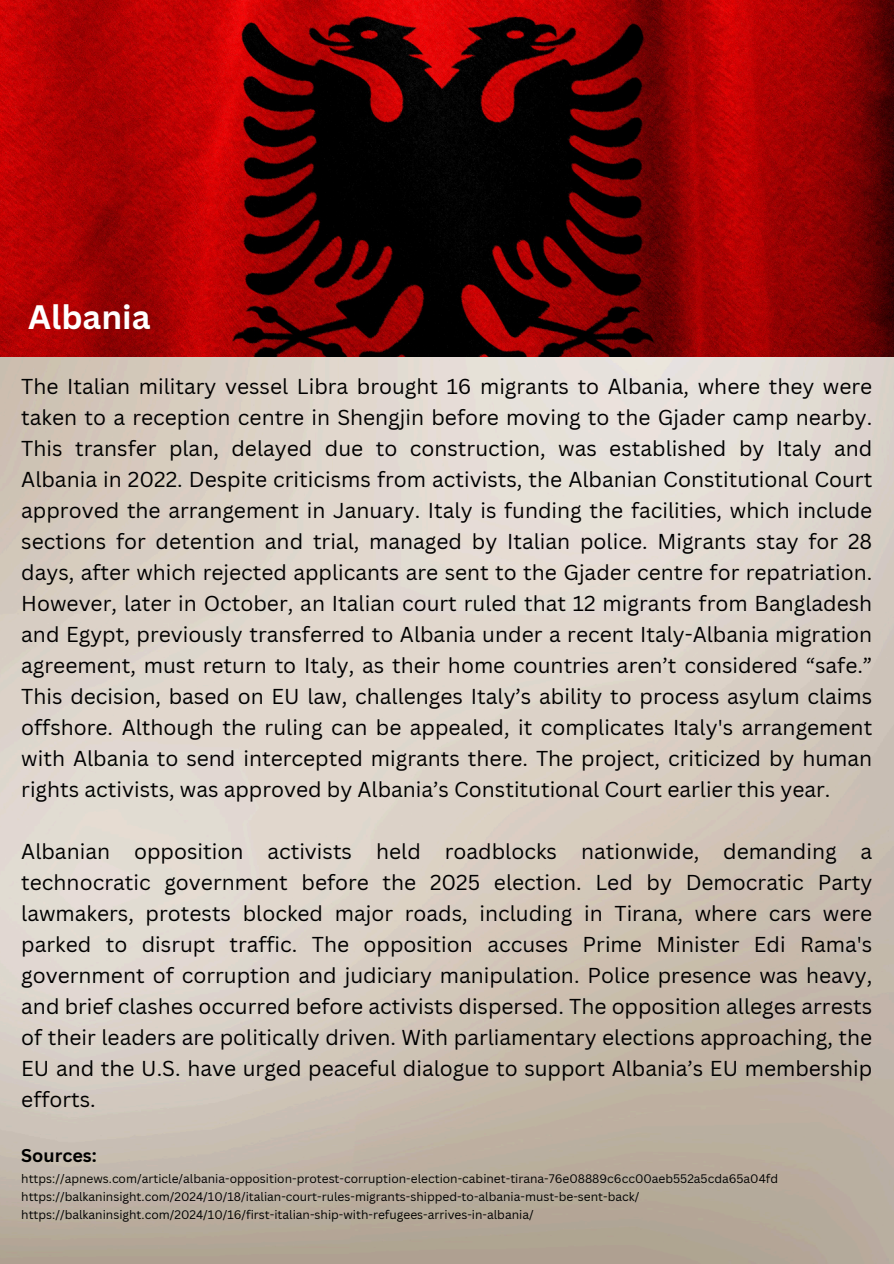
<style>
.page{position:relative;width:894px;height:1264px;background:#fff}
.page>*{position:absolute;margin:0;border:0;box-sizing:border-box;transform-origin:0 0}
.t1{font:700 33px "Canva Sans";color:#fff}
.t2{font:21px/31px "Canva Sans";color:#000;text-align:justify}
.t3{font:700 18px "Canva Sans";color:#000}
.t4{font:12px "Canva Sans";color:#000}
</style>
<div class="page">
<img style="left:0;top:0;width:893px;height:357px">
<h1 class="t1" style="left:28px;top:294px;width:124px">Albania</h1>
<h2 class="t2" style="left:21px;top:370px;width:852px">The Italian military vessel Libra brought 16 migrants to Albania, where they were taken to a reception centre in Shengjin before moving to the Gjader camp nearby.<br>This transfer plan, delayed due to construction, was established by Italy and Albania in 2022. Despite criticisms from activists, the Albanian Constitutional Court approved the arrangement in January. Italy is funding the facilities, which include sections for detention and trial, managed by Italian police. Migrants stay for 28 days, after which rejected applicants are sent to the Gjader centre for repatriation.<br>However, later in October, an Italian court ruled that 12 migrants from Bangladesh and Egypt, previously transferred to Albania under a recent Italy-Albania migration agreement, must return to Italy, as their home countries aren’t considered “safe.” This decision, based on EU law, challenges Italy’s ability to process asylum claims offshore. Although the ruling can be appealed, it complicates Italy's arrangement with Albania to send intercepted migrants there. The project, criticized by human rights activists, was approved by Albania’s Constitutional Court earlier this year.</h2>
<h2 class="t2" style="left:21px;top:835px;width:852px">Albanian opposition activists held roadblocks nationwide, demanding a technocratic government before the 2025 election. Led by Democratic Party lawmakers, protests blocked major roads, including in Tirana, where cars were parked to disrupt traffic. The opposition accuses Prime Minister Edi Rama's government of corruption and judiciary manipulation. Police presence was heavy, and brief clashes occurred before activists dispersed. The opposition alleges arrests of their leaders are politically driven. With parliamentary elections approaching, the EU and the U.S. have urged peaceful dialogue to support Albania’s EU membership efforts.</h2>
<p class="t3" style="left:21px;top:1143px;width:77px">Sources:</p>
<p class="t4" style="left:21px;top:1170px;width:758px">https://apnews.com/article/albania-opposition-protest-corruption-election-cabinet-tirana-76e08889c6cc00aeb552a5cda65a04fd</p>
<p class="t4" style="left:21px;top:1188px;width:619px">https://balkaninsight.com/2024/10/18/italian-court-rules-migrants-shipped-to-albania-must-be-sent-back/</p>
<p class="t4" style="left:21px;top:1206px;width:513px">https://balkaninsight.com/2024/10/16/first-italian-ship-with-refugees-arrives-in-albania/</p>
</div>
